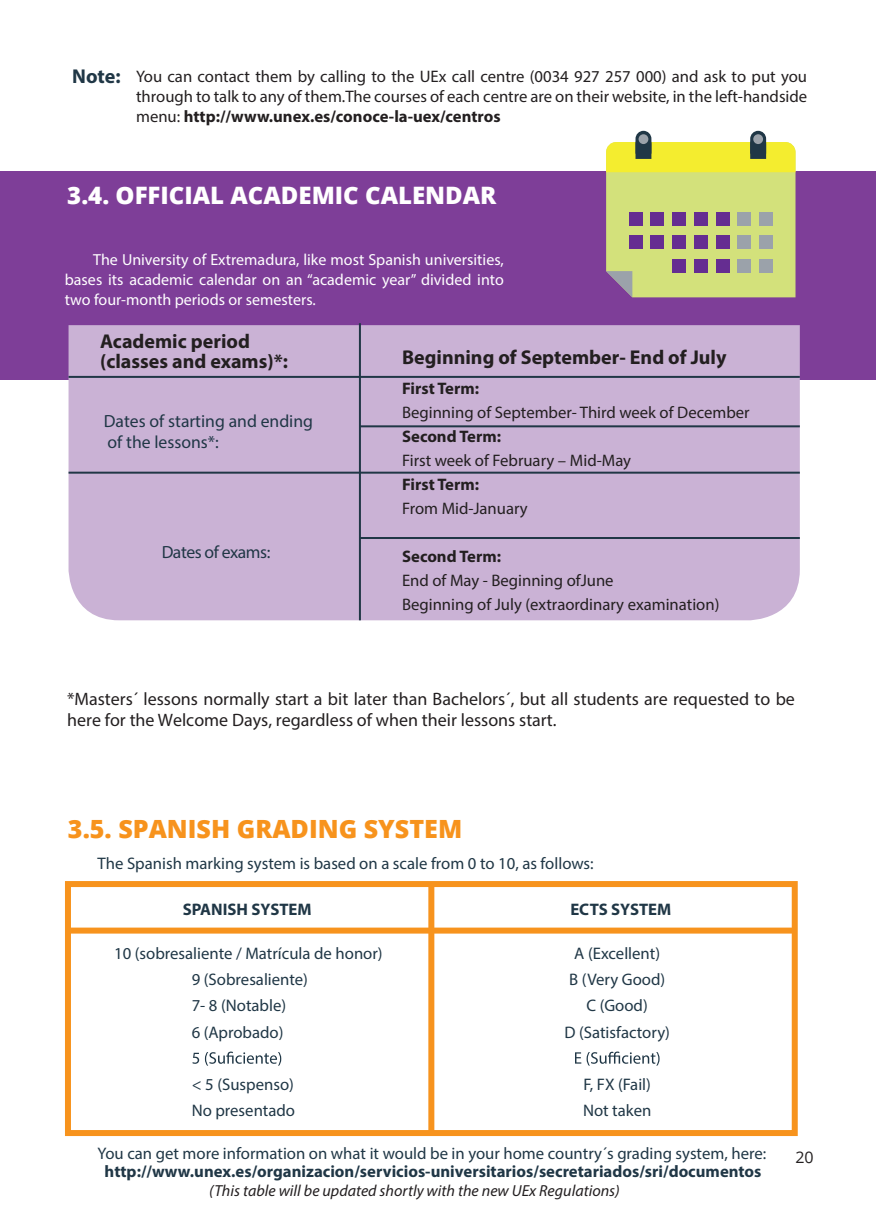
<style>
.page{position:relative;width:876px;height:1225px;background:#fff}
.page>*{position:absolute;margin:0;border:0;box-sizing:border-box;transform-origin:0 0}
.t1{font:800 25px "Open Sans";color:#f7931d}
.t2{font:800 24px "Open Sans";color:#fff}
.t3{font:700 20px/20px "Myriad Pro";color:#231f20}
.t4{font:700 20px "Myriad Pro";color:#203746}
.t5{font:18px/20.8px "Myriad Pro";color:#231f20}
.t6{font:17.6px/21.2px "Myriad Pro";color:#203746}
.t7{font:17.6px "Myriad Pro";letter-spacing:-.025em;color:#203746}
.t8{font:16.8px/26px "Myriad Pro";color:#203746}
.t9{font:700 16.8px "Myriad Pro";color:#203746}
.t10{font:16.6px/20px "Myriad Pro";color:#231f20;text-align:justify}
.t11{font:700 16.6px "Myriad Pro";color:#231f20}
.t12{font:16px/20px "Myriad Pro";color:#fff;text-align:justify}
.t13{font:italic 16px "Myriad Pro";color:#231f20}
.t14{font:16px "Open Sans";color:#231f20}
.s1{font-weight:700}
</style>
<div class="page">
<div style="left:0;top:172px;width:876px;height:208px;background:#7e3e98"></div>
<div style="left:69px;top:325px;width:731px;height:295px;background:#cab2d5"></div>
<hr style="left:69px;top:376px;width:731px;height:2px;background:#203746">
<hr style="left:360px;top:425px;width:440px;height:2px;background:#203746">
<hr style="left:360px;top:537px;width:440px;height:2px;background:#203746">
<hr style="left:69px;top:472px;width:731px;height:2px;background:#203746">
<hr style="left:359px;top:323px;width:2px;height:297px;background:#203746">
<svg style="left:606px;top:131px;width:189px;height:166px;background:#cacc79"></svg>
<div style="left:65px;top:881px;width:733px;height:255px;border:6px solid #f7931d"></div>
<div style="left:68px;top:927px;width:727px;height:6px;background:#f7931d"></div>
<div style="left:428px;top:884px;width:6px;height:247px;background:#f7931d"></div>
<svg style="left:192px;top:1051px;width:89px;height:14px"></svg>
<svg style="left:575px;top:1051px;width:84px;height:14px"></svg>
<p class="t4" style="left:72px;top:63px;width:50px">Note:</p>
<p class="t10" style="left:136px;top:66px;width:673px">You can contact them by calling to the UEx call centre (0034 927 257 000) and ask to put you through to talk to any of them.The courses of each centre are on their website, in the left-handside menu: <span class="s1">http://www.unex.es/conoce-la-uex/centros</span></p>
<h2 class="t2" style="left:67px;top:177px;width:431px">3.4. OFFICIAL ACADEMIC CALENDAR</h2>
<p class="t12" style="left:65px;top:249px;width:440px;text-indent:28px">The University of Extremadura, like most Spanish universities, bases its academic calendar on an “academic year” divided into two four-month periods or semesters.</p>
<p class="t3" style="left:100px;top:331px;width:189px">Academic period (classes and exams)*:</p>
<p class="t6" style="left:104px;top:410px;width:211px">Dates of starting and ending of the lessons*:</p>
<p class="t7" style="left:162px;top:541px;width:110px">Dates of exams:</p>
<p class="t3" style="left:402px;top:346px;width:326px">Beginning of September- End of July</p>
<p class="t11" style="left:402px;top:377px;width:79px">First Term:</p>
<p class="t10" style="left:402px;top:402px;width:349px">Beginning of September- Third week of December</p>
<p class="t11" style="left:402px;top:425px;width:100px">Second Term:</p>
<p class="t10" style="left:402px;top:450px;width:231px">First week of February – Mid-May</p>
<p class="t11" style="left:402px;top:473px;width:79px">First Term:</p>
<p class="t10" style="left:402px;top:498px;width:127px">From Mid-January</p>
<p class="t11" style="left:402px;top:545px;width:100px">Second Term:</p>
<p class="t10" style="left:402px;top:568px;width:319px;line-height:24px">End of May - Beginning ofJune<br>Beginning of July (extraordinary examination)</p>
<p class="t5" style="left:67px;top:688px;width:729px">*Masters´ lessons normally start a bit later than Bachelors´, but all students are requested to be here for the Welcome Days, regardless of when their lessons start.</p>
<h1 class="t1" style="left:68px;top:810px;width:396px">3.5. SPANISH GRADING SYSTEM</h1>
<p class="t8" style="left:98px;top:850px;width:498px">The Spanish marking system is based on a scale from 0 to 10, as follows:</p>
<p class="t9" style="left:183px;top:898px;width:130px">SPANISH SYSTEM</p>
<p class="t8" style="left:192px;top:940px;width:192px;text-indent:-78px">10 (sobresaliente / Matrícula de honor)<br>9 (Sobresaliente)<br>7- 8 (Notable)<br>6 (Aprobado)</p>
<p class="t8" style="left:192px;top:1070px;width:105px">&lt; 5 (Suspenso)<br>No presentado</p>
<p class="t9" style="left:570px;top:898px;width:103px">ECTS SYSTEM</p>
<p class="t8" style="left:564px;top:940px;width:107px;text-align:center">A (Excellent)<br>B (Very Good)<br>C (Good)<br>D (Satisfactory)</p>
<p class="t8" style="left:583px;top:1070px;width:70px">F, FX (Fail)<br>Not taken</p>
<p class="t8" style="left:98px;top:1140px;width:670px">You can get more information on what it would be in your home country´s grading system, here:</p>
<p class="t9" style="left:105px;top:1160px;width:658px">http://www.unex.es/organizacion/servicios-universitarios/secretariados/sri/documentos</p>
<p class="t13" style="left:209px;top:1181px;width:412px">(This table will be updated shortly with the new UEx Regulations)</p>
<p class="t14" style="left:795px;top:1146px;width:20px">20</p>
</div>
